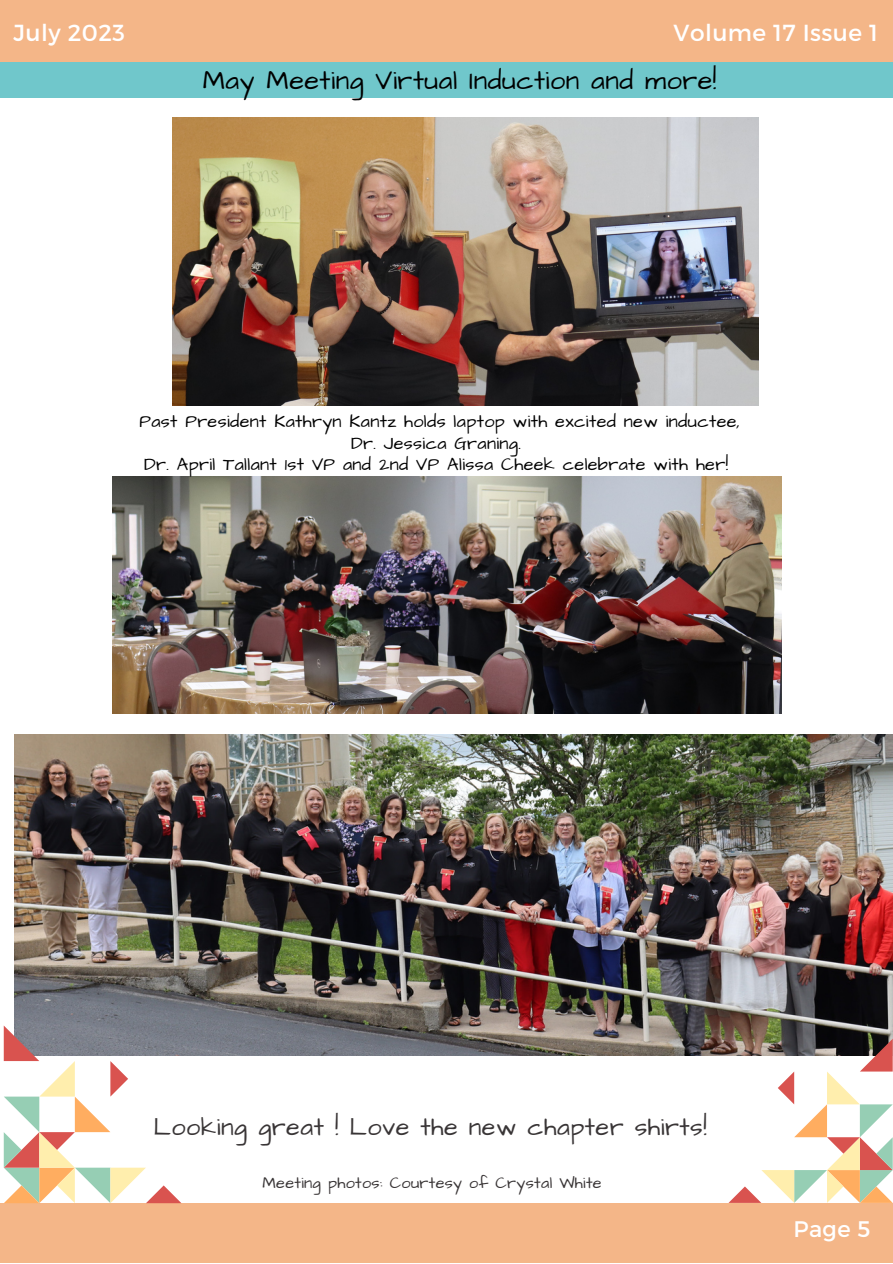
<style>
.page{position:relative;width:893px;height:1264px;background:#fff}
.page>*{position:absolute;margin:0;border:0;box-sizing:border-box;transform-origin:0 0}
.t1{font:27px "Architects Daughter";letter-spacing:.02em;color:#000}
.t2{font:25.2px "Architects Daughter";letter-spacing:.02em;color:#393536}
.t3{font:23.25px "Montserrat";letter-spacing:.02em;color:#fff}
.t4{font:22.5px "Montserrat";color:#fff}
.t5{font:18px/21.3px "Architects Daughter";letter-spacing:.02em;color:#000;text-align:center}
.t6{font:16.2px "Architects Daughter";letter-spacing:.02em;color:#393536}
</style>
<div class="page">
<div style="left:0;top:1203px;width:892px;height:59px;background:#f4b688"></div>
<div style="left:0;top:0;width:892px;height:63px;background:#f4b688"></div>
<div style="left:1px;top:62px;width:891px;height:36px;background:#70c7cb"></div>
<img style="left:113px;top:476px;width:668px;height:237px">
<img style="left:172px;top:117px;width:586px;height:288px">
<img style="left:15px;top:734px;width:877px;height:321px">
<svg style="left:4px;top:1025px;width:177px;height:178px"></svg>
<svg style="left:728px;top:1038px;width:164px;height:164px"></svg>
<p class="t3" style="left:14px;top:18px;width:113px">July 2023</p>
<p class="t3" style="left:673px;top:18px;width:206px">Volume 17 Issue 1</p>
<p class="t1" style="left:203px;top:62px;width:515px">May Meeting Virtual Induction and more!</p>
<p class="t5" style="left:139px;top:411px;width:602px">Past President Kathryn Kantz holds laptop with excited new inductee,<br>Dr. Jessica Graning.</p>
<p class="t5" style="left:144px;top:454px;width:585px">Dr. April Tallant 1st VP and 2nd VP Alissa Cheek celebrate with her!</p>
<p class="t2" style="left:153px;top:1110px;width:554px">Looking great ! Love the new chapter shirts!</p>
<p class="t6" style="left:262px;top:1172px;width:340px">Meeting photos: Courtesy of Crystal White</p>
<p class="t4" style="left:793px;top:1214px;width:78px">Page 5</p>
</div>
